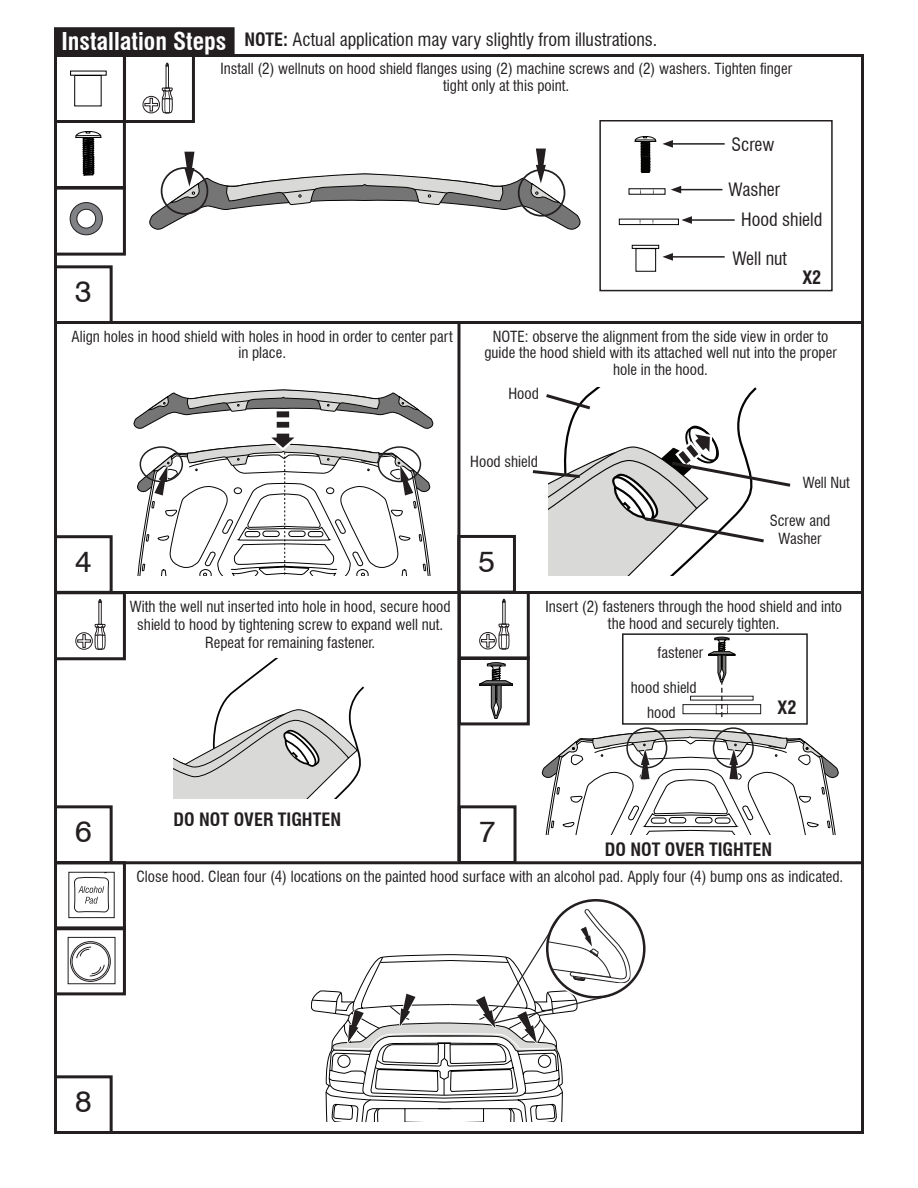
<style>
.page{position:relative;width:918px;height:1188px;background:#fff}
.page>*{position:absolute;margin:0;border:0;box-sizing:border-box;transform-origin:0 0}
.t1{font:30px "Swiss 721 BT";color:#231f20}
.t2{font:700 condensed 24px "Swiss 721 BT";color:#fff}
.Body_Text{font:condensed 18px "Swiss 721 BT";color:#231f20}
.Body_Text-2{font:700 condensed 18px "Swiss 721 BT";color:#231f20}
.Body_Text-3{font:condensed 15px/16.5px "Swiss 721 BT";color:#231f20;text-align:center}
.s1{font-weight:700}
</style>
<div class="page">
<svg style="left:544px;top:897px;width:103px;height:103px"></svg>
<div style="left:546px;top:899px;width:100px;height:100px;border:3px solid #231f20;border-radius:50%"></div>
<svg style="left:312px;top:909px;width:319px;height:212px"></svg>
<div style="left:55px;top:28px;width:179px;height:26px;background:#231f20"></div>
<div style="left:54px;top:27px;width:181px;height:28px;border:2px solid #231f20"></div>
<hr style="left:54px;top:591px;width:810px;height:3px;background:#231f20">
<div style="left:54px;top:265px;width:59px;height:59px;border:3px solid #231f20"></div>
<hr style="left:54px;top:321px;width:810px;height:3px;background:#231f20">
<div style="left:54px;top:535px;width:59px;height:59px;border:3px solid #231f20"></div>
<div style="left:54px;top:805px;width:59px;height:59px;border:3px solid #231f20"></div>
<div style="left:458px;top:805px;width:59px;height:59px;border:3px solid #231f20"></div>
<div style="left:54px;top:1075px;width:59px;height:59px;border:3px solid #231f20"></div>
<div style="left:457px;top:535px;width:59px;height:59px;border:3px solid #231f20"></div>
<div style="left:54px;top:861px;width:72px;height:69px;border:3px solid #231f20"></div>
<div style="left:54px;top:926px;width:72px;height:69px;border:3px solid #231f20"></div>
<div style="left:68px;top:937px;width:47px;height:47px;border:1px solid #231f20"></div>
<div style="left:70px;top:941px;width:41px;height:41px;border:1px solid #231f20;border-radius:50%"></div>
<div style="left:72px;top:943px;width:37px;height:37px;border:1px solid #231f20;border-radius:50%"></div>
<svg style="left:76px;top:946px;width:29px;height:31px"></svg>
<div style="left:458px;top:591px;width:72px;height:69px;border:3px solid #231f20"></div>
<div style="left:458px;top:656px;width:72px;height:69px;border:3px solid #231f20"></div>
<hr style="left:457px;top:324px;width:3px;height:537px;background:#231f20">
<svg style="left:541px;top:729px;width:298px;height:105px"></svg>
<svg style="left:134px;top:390px;width:299px;height:186px"></svg>
<div style="left:140px;top:446px;width:43px;height:36px;border:2px solid #231f20;border-radius:50%"></div>
<div style="left:479px;top:632px;width:18px;height:17px;border:1px solid #231f20;border-radius:50%"></div>
<svg style="left:481px;top:599px;width:29px;height:50px"></svg>
<div style="left:622px;top:633px;width:186px;height:92px;border:2px solid #231f20"></div>
<hr style="left:54px;top:861px;width:810px;height:3px;background:#231f20">
<div style="left:683px;top:704px;width:78px;height:10px;border:1px solid #231f20"></div>
<svg style="left:707px;top:637px;width:29px;height:81px"></svg>
<svg style="left:76px;top:131px;width:25px;height:44px"></svg>
<svg style="left:70px;top:202px;width:33px;height:33px"></svg>
<div style="left:54px;top:54px;width:72px;height:69px;border:3px solid #231f20"></div>
<div style="left:123px;top:54px;width:72px;height:69px;border:3px solid #231f20"></div>
<div style="left:143px;top:96px;width:17px;height:17px;border:1px solid #231f20;border-radius:50%"></div>
<svg style="left:145px;top:63px;width:28px;height:50px"></svg>
<div style="left:54px;top:120px;width:72px;height:69px;border:3px solid #231f20"></div>
<div style="left:54px;top:187px;width:72px;height:69px;border:3px solid #231f20"></div>
<svg style="left:149px;top:148px;width:431px;height:82px"></svg>
<div style="left:161px;top:167px;width:47px;height:48px;border:2px solid #231f20;border-radius:50%"></div>
<div style="left:626px;top:727px;width:41px;height:41px;border:2px solid #231f20;border-radius:50%"></div>
<div style="left:713px;top:727px;width:41px;height:41px;border:2px solid #231f20;border-radius:50%"></div>
<div style="left:518px;top:169px;width:47px;height:48px;border:2px solid #231f20;border-radius:50%"></div>
<svg style="left:479px;top:662px;width:34px;height:57px"></svg>
<div style="left:74px;top:75px;width:28px;height:31px;border:1px solid #000"></div>
<hr style="left:671px;top:143px;width:54px;height:2px;background:#231f20">
<hr style="left:671px;top:256px;width:54px;height:2px;background:#231f20">
<hr style="left:679px;top:189px;width:43px;height:1px;background:#231f20">
<svg style="left:671px;top:186px;width:10px;height:7px"></svg>
<hr style="left:690px;top:219px;width:45px;height:2px;background:#231f20">
<svg style="left:681px;top:216px;width:11px;height:8px"></svg>
<div style="left:599px;top:120px;width:234px;height:171px;border:2px solid #231f20"></div>
<svg style="left:634px;top:136px;width:39px;height:37px"></svg>
<svg style="left:619px;top:219px;width:60px;height:6px"></svg>
<svg style="left:629px;top:188px;width:36px;height:7px"></svg>
<svg style="left:632px;top:245px;width:41px;height:27px"></svg>
<svg style="left:532px;top:388px;width:259px;height:188px"></svg>
<div style="left:54px;top:591px;width:72px;height:69px;border:3px solid #231f20"></div>
<div style="left:76px;top:632px;width:17px;height:18px;border:1px solid #231f20;border-radius:50%"></div>
<svg style="left:77px;top:599px;width:29px;height:50px"></svg>
<svg style="left:174px;top:659px;width:190px;height:140px"></svg>
<svg style="left:68px;top:872px;width:47px;height:46px"></svg>
<p class="t2" style="left:62px;top:27px;width:166px">Installation Steps</p>
<p class="Body_Text" style="left:244px;top:29px;width:415px"><span class="s1">NOTE:</span> Actual application may vary slightly from illustrations.</p>
<p class="Body_Text-3" style="left:220px;top:61px;width:573px">Install (2) wellnuts on hood shield flanges using (2) machine screws and (2) washers. Tighten finger tight only at this point.</p>
<p class="Body_Text" style="left:731px;top:133px;width:45px">Screw</p>
<p class="Body_Text" style="left:729px;top:179px;width:53px">Washer</p>
<p class="Body_Text" style="left:741px;top:209px;width:83px">Hood shield</p>
<p class="t1" style="left:75px;top:273px;width:18px">3</p>
<p class="Body_Text-3" style="left:72px;top:328px;width:383px">Align holes in hood shield with holes in hood in order to center part in place.</p>
<p class="Body_Text" style="left:732px;top:248px;width:56px">Well nut</p>
<p class="Body_Text-2" style="left:802px;top:266px;width:20px">X2</p>
<p class="Body_Text-3" style="left:484px;top:328px;width:354px">NOTE: observe the alignment from the side view in order to guide the hood shield with its attached well nut into the proper hole in the hood.</p>
<p class="Body_Text-3" style="left:508px;top:385px;width:32px">Hood</p>
<p class="t1" style="left:75px;top:543px;width:18px">4</p>
<p class="Body_Text-3" style="left:130px;top:598px;width:322px;line-height:18px">With the well nut inserted into hole in hood, secure hood shield to hood by tightening screw to expand well nut.<br>Repeat for remaining fastener.</p>
<p class="Body_Text-3" style="left:470px;top:454px;width:69px">Hood shield</p>
<p class="t1" style="left:479px;top:543px;width:18px">5</p>
<p class="Body_Text-3" style="left:803px;top:474px;width:49px">Well Nut</p>
<p class="Body_Text-3" style="left:770px;top:513px;width:62px">Screw and</p>
<p class="Body_Text-3" style="left:779px;top:531px;width:44px">Washer</p>
<p class="Body_Text-3" style="left:545px;top:599px;width:298px">Insert (2) fasteners through the hood shield and into the hood and securely tighten.</p>
<p class="Body_Text-3" style="left:658px;top:644px;width:47px">fastener</p>
<p class="Body_Text-3" style="left:631px;top:680px;width:67px">hood shield</p>
<p class="Body_Text-3" style="left:647px;top:704px;width:30px">hood</p>
<p class="Body_Text-2" style="left:778px;top:697px;width:20px">X2</p>
<p class="Body_Text-2" style="left:174px;top:809px;width:169px">DO NOT OVER TIGHTEN</p>
<p class="t1" style="left:75px;top:813px;width:18px">6</p>
<p class="t1" style="left:479px;top:813px;width:18px">7</p>
<p class="Body_Text-2" style="left:605px;top:838px;width:169px">DO NOT OVER TIGHTEN</p>
<p class="Body_Text-3" style="left:136px;top:868px;width:708px">Close hood. Clean four (4) locations on the painted hood surface with an alcohol pad. Apply four (4) bump ons as indicated.</p>
<p class="t1" style="left:75px;top:1083px;width:18px">8</p>
</div>
